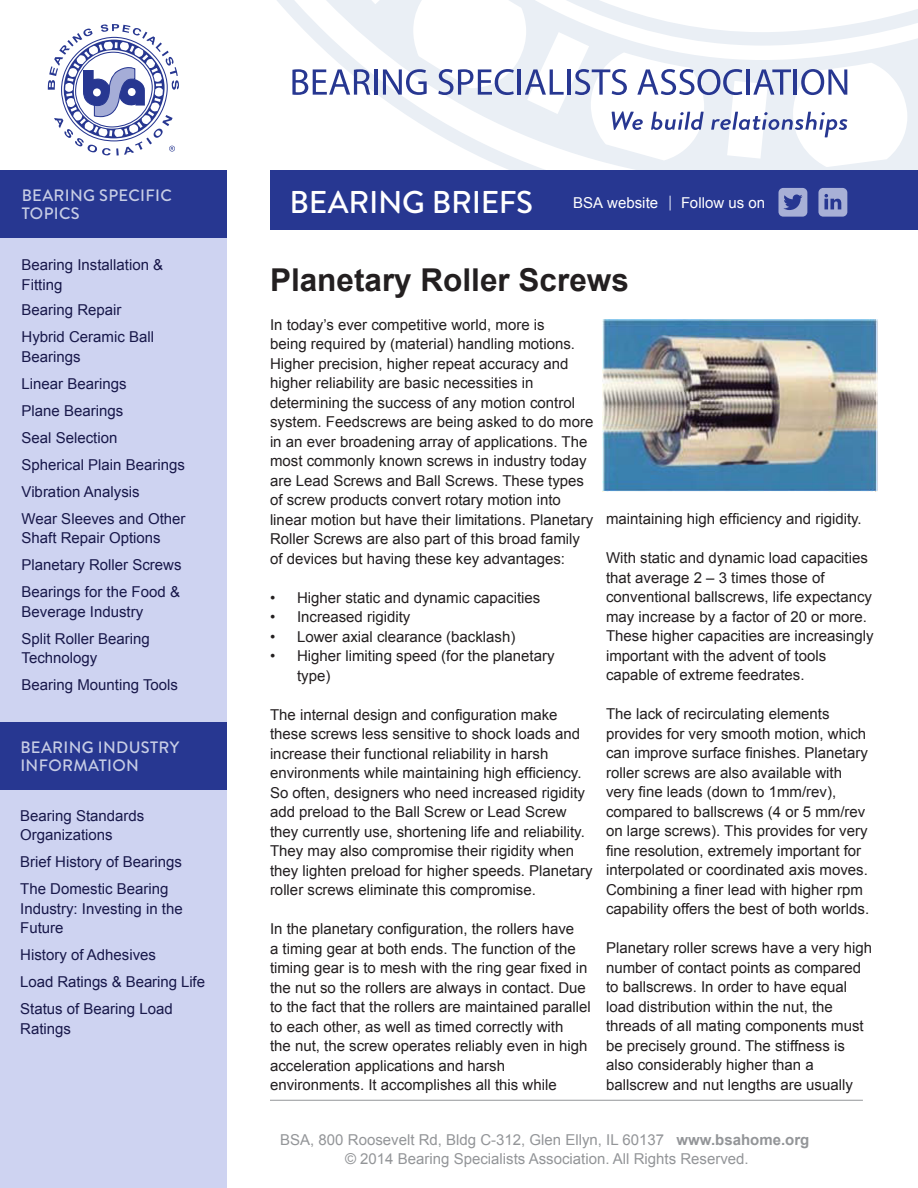
<style>
.page{position:relative;width:918px;height:1188px;background:#fff}
.page>*{position:absolute;margin:0;border:0;box-sizing:border-box;transform-origin:0 0}
.t1{font:700 31.5px "Arial";color:#231f20}
.t2{font:500 31.5px "Brandon Grotesque";letter-spacing:-.01em;color:#fff}
.Sidebar_Heading{font:500 16.5px/18px "Brandon Grotesque";letter-spacing:.02em;color:#c7cde5}
.t3{font:15px/19.5px "Arial";color:#231f20}
.Sidebar_Text{font:15px/19.5px "Arial";color:#18184a}
.t4{font:15px/19.5px "Arial";color:#939598;text-align:center}
.t5{font:15px "Arial";color:#fff}
.s1{font-weight:700}
</style>
<div class="page">
<svg style="left:276px;top:0;width:50px;height:171px"></svg>
<svg style="left:326px;top:0;width:592px;height:171px"></svg>
<svg style="left:566px;top:0;width:352px;height:46px"></svg>
<svg style="left:292px;top:69px;width:78px;height:26px"></svg>
<hr style="left:374px;top:69px;width:3px;height:26px;background:#273791">
<svg style="left:383px;top:69px;width:44px;height:26px"></svg>
<svg style="left:438px;top:69px;width:76px;height:26px"></svg>
<hr style="left:518px;top:69px;width:3px;height:26px;background:#273791">
<svg style="left:525px;top:69px;width:39px;height:26px"></svg>
<hr style="left:567px;top:69px;width:4px;height:26px;background:#273791">
<svg style="left:575px;top:69px;width:52px;height:26px"></svg>
<svg style="left:637px;top:69px;width:105px;height:26px"></svg>
<hr style="left:746px;top:69px;width:4px;height:26px;background:#273791">
<svg style="left:753px;top:69px;width:38px;height:26px"></svg>
<hr style="left:794px;top:69px;width:3px;height:26px;background:#273791">
<svg style="left:801px;top:69px;width:46px;height:26px"></svg>
<svg style="left:612px;top:111px;width:31px;height:19px"></svg>
<svg style="left:651px;top:112px;width:53px;height:18px"></svg>
<svg style="left:711px;top:112px;width:136px;height:25px"></svg>
<div style="left:270px;top:171px;width:648px;height:59px;background:#273791"></div>
<svg style="left:48px;top:24px;width:131px;height:132px"></svg>
<div style="left:0;top:171px;width:227px;height:1017px;background:#ced3f1"></div>
<hr style="left:270px;top:1100px;width:593px;height:1px;background:#939598">
<svg style="left:818px;top:188px;width:29px;height:29px"></svg>
<svg style="left:778px;top:188px;width:29px;height:29px"></svg>
<svg style="left:669px;top:196px;width:2px;height:14px"></svg>
<div style="left:0;top:171px;width:227px;height:67px;background:#273791"></div>
<div style="left:0;top:722px;width:227px;height:68px;background:#273791"></div>
<img style="left:603px;top:320px;width:275px;height:172px">
<p class="Sidebar_Heading" style="left:22px;top:187px;width:152px">BEARING SPECIFIC<br>TOPICS</p>
<p class="Sidebar_Text" style="left:22px;top:256px;width:143px">Bearing Installation &amp;<br>Fitting</p>
<p class="Sidebar_Text" style="left:22px;top:301px;width:102px">Bearing Repair</p>
<p class="Sidebar_Text" style="left:22px;top:328px;width:134px">Hybrid Ceramic Ball<br>Bearings</p>
<p class="Sidebar_Text" style="left:22px;top:374px;width:107px">Linear Bearings</p>
<p class="Sidebar_Text" style="left:22px;top:401px;width:103px">Plane Bearings</p>
<p class="Sidebar_Text" style="left:22px;top:428px;width:97px">Seal Selection</p>
<p class="Sidebar_Text" style="left:22px;top:455px;width:165px">Spherical Plain Bearings</p>
<p class="Sidebar_Text" style="left:22px;top:482px;width:120px">Vibration Analysis</p>
<p class="Sidebar_Text" style="left:22px;top:509px;width:165px">Wear Sleeves and Other<br>Shaft Repair Options</p>
<p class="Sidebar_Text" style="left:22px;top:556px;width:162px">Planetary Roller Screws</p>
<p class="Sidebar_Text" style="left:22px;top:583px;width:160px">Bearings for the Food &amp;</p>
<p class="Sidebar_Text" style="left:22px;top:602px;width:123px">Beverage Industry</p>
<p class="Sidebar_Text" style="left:22px;top:629px;width:130px">Split Roller Bearing<br>Technology</p>
<p class="Sidebar_Text" style="left:22px;top:676px;width:158px">Bearing Mounting Tools</p>
<p class="Sidebar_Heading" style="left:20px;top:738px;width:160px">BEARING INDUSTRY<br>INFORMATION</p>
<p class="Sidebar_Text" style="left:20px;top:806px;width:126px">Bearing Standards<br>Organizations</p>
<p class="Sidebar_Text" style="left:20px;top:852px;width:163px">Brief History of Bearings</p>
<p class="Sidebar_Text" style="left:20px;top:879px;width:164px">The Domestic Bearing<br>Industry: Investing in the<br>Future</p>
<p class="Sidebar_Text" style="left:20px;top:945px;width:137px">History of Adhesives</p>
<p class="Sidebar_Text" style="left:20px;top:972px;width:186px">Load Ratings &amp; Bearing Life</p>
<p class="Sidebar_Text" style="left:20px;top:999px;width:154px">Status of Bearing Load<br>Ratings</p>
<p class="t2" style="left:289px;top:181px;width:245px">BEARING BRIEFS</p>
<p class="t5" style="left:573px;top:193px;width:87px">BSA website</p>
<p class="t5" style="left:681px;top:193px;width:86px">Follow us on</p>
<p class="t1" style="left:270px;top:259px;width:360px">Planetary Roller Screws</p>
<p class="t3" style="left:270px;top:315px;width:276px">In today’s ever competitive world, more is</p>
<p class="t3" style="left:270px;top:334px;width:307px">being required by (material) handling motions.</p>
<p class="t3" style="left:270px;top:354px;width:300px">Higher precision, higher repeat accuracy and</p>
<p class="t3" style="left:270px;top:373px;width:265px">higher reliability are basic necessities in</p>
<p class="t3" style="left:270px;top:393px;width:307px">determining the success of any motion control</p>
<p class="t3" style="left:270px;top:412px;width:325px">system. Feedscrews are being asked to do more</p>
<p class="t3" style="left:270px;top:432px;width:319px">in an ever broadening array of applications. The</p>
<p class="t3" style="left:270px;top:451px;width:318px">most commonly known screws in industry today</p>
<p class="t3" style="left:270px;top:471px;width:316px">are Lead Screws and Ball Screws. These types</p>
<p class="t3" style="left:270px;top:490px;width:292px">of screw products convert rotary motion into</p>
<p class="t3" style="left:270px;top:510px;width:325px">linear motion but have their limitations. Planetary</p>
<p class="t3" style="left:270px;top:529px;width:312px">Roller Screws are also part of this broad family</p>
<p class="t3" style="left:270px;top:549px;width:297px">of devices but having these key advantages:</p>
<p class="t3" style="left:270px;top:588px;width:272px">• Higher static and dynamic capacities</p>
<p class="t3" style="left:270px;top:607px;width:142px">• Increased rigidity</p>
<p class="t3" style="left:270px;top:627px;width:247px">• Lower axial clearance (backlash)</p>
<p class="t3" style="left:297px;top:646px;width:259px;text-indent:-27px">• Higher limiting speed (for the planetary type)</p>
<p class="t3" style="left:270px;top:705px;width:289px">The internal design and configuration make</p>
<p class="t3" style="left:270px;top:724px;width:312px">these screws less sensitive to shock loads and</p>
<p class="t3" style="left:270px;top:744px;width:280px">increase their functional reliability in harsh</p>
<p class="t3" style="left:270px;top:763px;width:313px">environments while maintaining high efficiency.</p>
<p class="t3" style="left:270px;top:783px;width:317px">So often, designers who need increased rigidity</p>
<p class="t3" style="left:270px;top:802px;width:298px">add preload to the Ball Screw or Lead Screw</p>
<p class="t3" style="left:270px;top:822px;width:316px">they currently use, shortening life and reliability.</p>
<p class="t3" style="left:270px;top:841px;width:306px">They may also compromise their rigidity when</p>
<p class="t3" style="left:270px;top:861px;width:324px">they lighten preload for higher speeds. Planetary</p>
<p class="t3" style="left:270px;top:880px;width:267px">roller screws eliminate this compromise.</p>
<p class="t3" style="left:270px;top:919px;width:306px">In the planetary configuration, the rollers have</p>
<p class="t3" style="left:270px;top:939px;width:307px">a timing gear at both ends. The function of the</p>
<p class="t3" style="left:270px;top:958px;width:319px">timing gear is to mesh with the ring gear fixed in</p>
<p class="t3" style="left:270px;top:978px;width:317px">the nut so the rollers are always in contact. Due</p>
<p class="t3" style="left:270px;top:997px;width:322px">to the fact that the rollers are maintained parallel</p>
<p class="t3" style="left:270px;top:1017px;width:295px">to each other, as well as timed correctly with</p>
<p class="t3" style="left:270px;top:1036px;width:319px">the nut, the screw operates reliably even in high</p>
<p class="t3" style="left:270px;top:1056px;width:237px">acceleration applications and harsh</p>
<p class="t3" style="left:270px;top:1075px;width:288px">environments. It accomplishes all this while</p>
<p class="t3" style="left:606px;top:509px;width:257px">maintaining high efficiency and rigidity.</p>
<p class="t3" style="left:606px;top:548px;width:269px">With static and dynamic load capacities that average 2 – 3 times those of conventional ballscrews, life expectancy may increase by a factor of 20 or more.<br>These higher capacities are increasingly important with the advent of tools capable of extreme feedrates.</p>
<p class="t3" style="left:606px;top:704px;width:265px">The lack of recirculating elements provides for very smooth motion, which can improve surface finishes. Planetary roller screws are also available with very fine leads (down to 1mm/rev), compared to ballscrews (4 or 5 mm/rev on large screws). This provides for very fine resolution, extremely important for interpolated or coordinated axis moves.<br>Combining a finer lead with higher rpm capability offers the best of both worlds.</p>
<p class="t3" style="left:606px;top:938px;width:267px">Planetary roller screws have a very high number of contact points as compared to ballscrews. In order to have equal load distribution within the nut, the threads of all mating components must be precisely ground. The stiffness is</p>
<p class="t3" style="left:606px;top:1055px;width:248px">also considerably higher than a ballscrew and nut lengths are usually</p>
<p class="t4" style="left:280px;top:1130px;width:531px">BSA, 800 Roosevelt Rd, Bldg C-312, Glen Ellyn, IL 60137 <span class="s1">www.bsahome.org </span>© 2014 Bearing Specialists Association. All Rights Reserved.</p>
</div>
